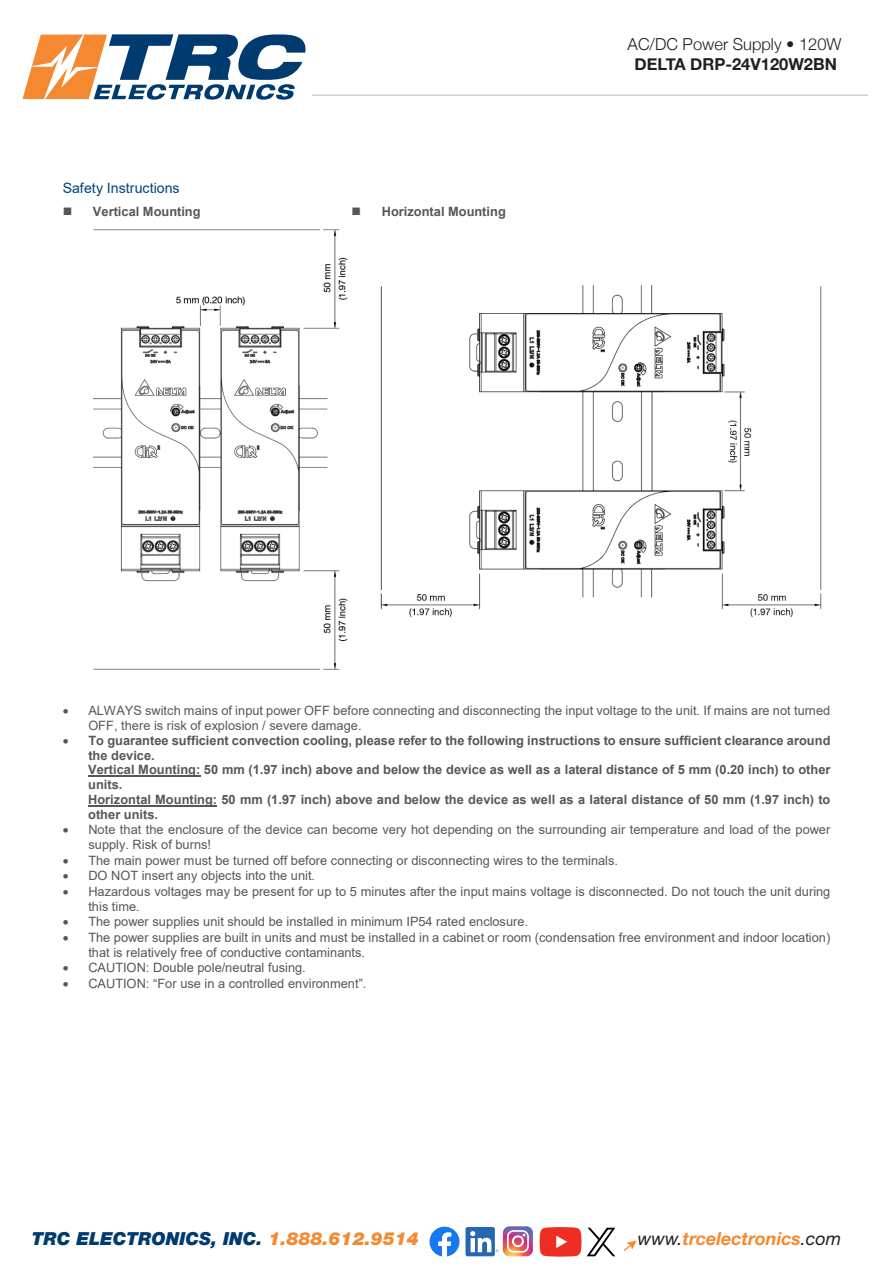
<style>
.page{position:relative;width:891px;height:1269px;background:#fff}
.page>*{position:absolute;margin:0;border:0;box-sizing:border-box;transform-origin:0 0}
.t1{font:italic 900 18px "Helvetica Neue LT Std";color:#003b70}
.t2{font:italic 700 18px "Helvetica Neue LT Std";color:#f58932}
.t3{font:300 16.5px/20px "Helvetica Neue";color:#231f20;text-align:center}
.t4{font:14.25px "Arial";color:#004379}
.t5{font:12.9px/14.9px "Arial";letter-spacing:.005em;color:#575756}
.t6{font:700 12.9px/14.7px "Arial";color:#575756}
.s1{font-weight:700}
.s2{color:#f58932}
.s3{font-weight:400;color:#231f20}
</style>
<div class="page">
<hr style="left:312px;top:94px;width:556px;height:2px;background:#d3d0ce">
<svg style="left:624px;top:1240px;width:13px;height:11px"></svg>
<svg style="left:22px;top:34px;width:284px;height:66px"></svg>
<svg style="left:430px;top:1227px;width:30px;height:30px"></svg>
<div style="left:466px;top:1227px;width:29px;height:29px;background:#2567b3;border-radius:2px"></div>
<svg style="left:470px;top:1226px;width:63px;height:30px"></svg>
<svg style="left:540px;top:1227px;width:75px;height:30px"></svg>
<hr style="left:88px;top:776px;width:112px;height:1px;background:#575756">
<hr style="left:88px;top:805px;width:129px;height:2px;background:#575756">
<img style="left:93px;top:229px;width:255px;height:441px">
<img style="left:380px;top:285px;width:442px;height:333px">
<p class="t4" style="left:63px;top:178px;width:119px">Safety Instructions</p>
<p class="t6" style="left:63px;top:204px;width:139px">■ Vertical Mounting</p>
<p class="t6" style="left:351px;top:205px;width:156px">■ Horizontal Mounting</p>
<p class="t3" style="left:628px;top:33px;width:215px">AC/DC Power Supply • 120W<br><span class="s1">DELTA DRP-24V120W2BN</span></p>
<p class="t5" style="left:88px;top:703px;width:744px;text-indent:-26px">• ALWAYS switch mains of input power OFF before connecting and disconnecting the input voltage to the unit. If mains are not turned<br>OFF, there is risk of explosion / severe damage.</p>
<p class="t6" style="left:88px;top:733px;width:744px;text-indent:-25px">• To guarantee sufficient convection cooling, please refer to the following instructions to ensure sufficient clearance around the device.<br>Vertical Mounting: 50 mm (1.97 inch) above and below the device as well as a lateral distance of 5 mm (0.20 inch) to other units.<br>Horizontal Mounting: 50 mm (1.97 inch) above and below the device as well as a lateral distance of 50 mm (1.97 inch) to other units.</p>
<p class="t5" style="left:88px;top:822px;width:744px;text-indent:-26px">• Note that the enclosure of the device can become very hot depending on the surrounding air temperature and load of the power supply. Risk of burns!</p>
<p class="t5" style="left:63px;top:853px;width:557px">• The main power must be turned off before connecting or disconnecting wires to the terminals.</p>
<p class="t5" style="left:63px;top:868px;width:254px">• DO NOT insert any objects into the unit.</p>
<p class="t5" style="left:88px;top:884px;width:744px;text-indent:-26px">• Hazardous voltages may be present for up to 5 minutes after the input mains voltage is disconnected. Do not touch the unit during this time.</p>
<p class="t5" style="left:63px;top:914px;width:467px">• The power supplies unit should be installed in minimum IP54 rated enclosure.</p>
<p class="t5" style="left:88px;top:930px;width:743px;text-indent:-26px">• The power supplies are built in units and must be installed in a cabinet or room (condensation free environment and indoor location) that is relatively free of conductive contaminants.</p>
<p class="t5" style="left:63px;top:960px;width:245px">• CAUTION: Double pole/neutral fusing.</p>
<p class="t5" style="left:63px;top:976px;width:305px">• CAUTION: “For use in a controlled environment”.</p>
<p class="t1" style="left:32px;top:1227px;width:388px">TRC ELECTRONICS, INC. <span class="s2">1.888.612.9514</span></p>
<p class="t2" style="left:638px;top:1227px;width:205px"><span class="s3">www.</span>trcelectronics<span class="s3">.com</span></p>
</div>
